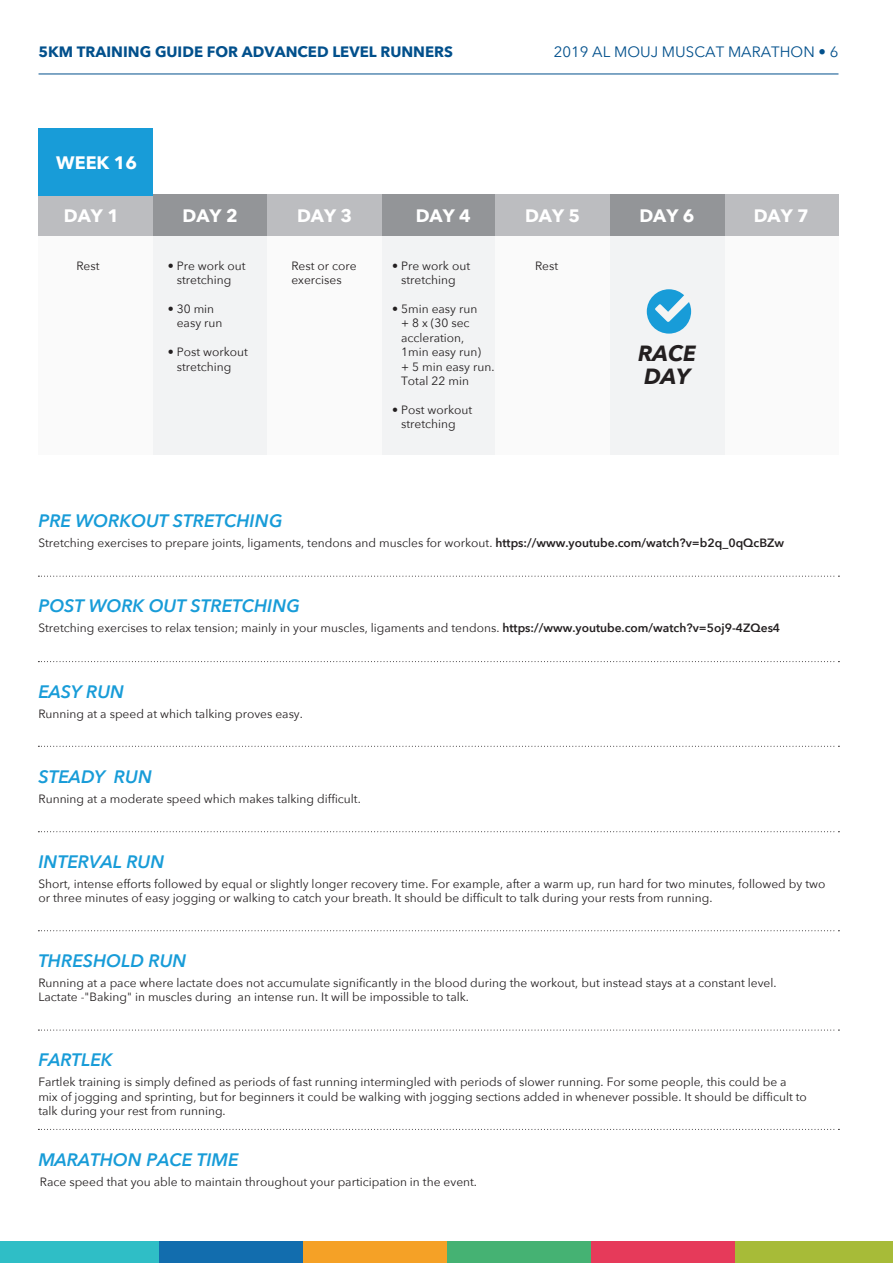
<style>
.page{position:relative;width:893px;height:1263px;background:#fff}
.page>*{position:absolute;margin:0;border:0;box-sizing:border-box;transform-origin:0 0}
.t1{font:italic 700 21.9px/23.2px "Avenir Next";color:#231f20}
.t2{font:italic 600 18px "Avenir Next";color:#189cd8}
.t3{font:700 18px "Avenir Next";color:#fff}
.t4{font:700 15px "Avenir Next";color:#02508c}
.t5{font:15px "Avenir Next";color:#02508c}
.t6{font:12px/14.4px "Avenir Next";color:#231f20}
.s1{font-weight:600}
</style>
<div class="page">
<div style="left:0;top:1241px;width:159px;height:22px;background:#2fbec6"></div>
<div style="left:159px;top:1241px;width:144px;height:22px;background:#126dae"></div>
<div style="left:303px;top:1241px;width:144px;height:22px;background:#f5a126"></div>
<div style="left:447px;top:1241px;width:145px;height:22px;background:#45b273"></div>
<div style="left:591px;top:1241px;width:145px;height:22px;background:#e63a5a"></div>
<div style="left:736px;top:1241px;width:157px;height:22px;background:#a7bb38"></div>
<hr style="left:39px;top:74px;width:799px;height:1px;background:#02508c">
<div style="left:153px;top:194px;width:114px;height:42px;background:#939598"></div>
<div style="left:39px;top:194px;width:114px;height:42px;background:#bcbdc0"></div>
<div style="left:38px;top:128px;width:115px;height:68px;background:#189cd8"></div>
<div style="left:381px;top:194px;width:114px;height:42px;background:#939598"></div>
<div style="left:267px;top:194px;width:115px;height:42px;background:#bcbdc0"></div>
<div style="left:495px;top:194px;width:115px;height:42px;background:#bcbdc0"></div>
<div style="left:724px;top:194px;width:114px;height:42px;background:#bcbdc0"></div>
<div style="left:610px;top:194px;width:114px;height:42px;background:#939598"></div>
<div style="left:153px;top:236px;width:114px;height:218px;background:#f2f3f4"></div>
<div style="left:39px;top:236px;width:114px;height:218px;background:#fafafa"></div>
<div style="left:381px;top:236px;width:114px;height:218px;background:#f2f3f4"></div>
<div style="left:267px;top:236px;width:115px;height:218px;background:#fafafa"></div>
<div style="left:495px;top:236px;width:115px;height:218px;background:#fafafa"></div>
<div style="left:724px;top:236px;width:114px;height:218px;background:#fafafa"></div>
<div style="left:610px;top:236px;width:114px;height:218px;background:#f2f3f4"></div>
<div style="left:647px;top:289px;width:44px;height:45px;background:#189cd8;border-radius:50%"></div>
<svg style="left:655px;top:294px;width:36px;height:28px"></svg>
<svg style="left:38px;top:576px;width:801px;height:1px"></svg>
<svg style="left:38px;top:661px;width:801px;height:1px"></svg>
<svg style="left:38px;top:746px;width:801px;height:1px"></svg>
<svg style="left:38px;top:831px;width:801px;height:1px"></svg>
<svg style="left:38px;top:930px;width:801px;height:1px"></svg>
<svg style="left:38px;top:1030px;width:801px;height:1px"></svg>
<svg style="left:38px;top:1129px;width:801px;height:1px"></svg>
<p class="t4" style="left:38px;top:39px;width:416px">5KM TRAINING GUIDE FOR ADVANCED LEVEL RUNNERS</p>
<h2 class="t3" style="left:56px;top:148px;width:82px">WEEK 16</h2>
<p class="t5" style="left:554px;top:39px;width:286px">2019 AL MOUJ MUSCAT MARATHON • 6</p>
<h2 class="t3" style="left:182px;top:200px;width:57px">DAY 2</h2>
<h2 class="t3" style="left:297px;top:200px;width:57px">DAY 3</h2>
<h2 class="t3" style="left:416px;top:200px;width:57px">DAY 4</h2>
<h2 class="t3" style="left:525px;top:200px;width:57px">DAY 5</h2>
<h2 class="t3" style="left:639px;top:200px;width:57px">DAY 6</h2>
<h2 class="t3" style="left:754px;top:200px;width:57px">DAY 7</h2>
<h2 class="t3" style="left:64px;top:200px;width:57px">DAY 1</h2>
<p class="t6" style="left:76px;top:258px;width:25px">Rest</p>
<p class="t6" style="left:291px;top:258px;width:67px">Rest or core exercises</p>
<p class="t6" style="left:168px;top:258px;width:79px">• Pre work out</p>
<p class="t6" style="left:535px;top:258px;width:25px">Rest</p>
<p class="t6" style="left:177px;top:272px;width:56px">stretching</p>
<p class="t6" style="left:177px;top:301px;width:47px;text-indent:-9px">• 30 min easy run</p>
<p class="t6" style="left:177px;top:344px;width:73px;text-indent:-9px">• Post workout stretching</p>
<h1 class="t1" style="left:638px;top:341px;width:59px">RACE<br>DAY</h1>
<p class="t6" style="left:392px;top:258px;width:79px;text-align:center">• Pre work out stretching</p>
<p class="t6" style="left:401px;top:301px;width:95px;text-indent:-9px">• 5min easy run<br>+ 8 x (30 sec accleration,<br>1min easy run)<br>+ 5 min easy run.<br>Total 22 min</p>
<p class="t6" style="left:401px;top:402px;width:73px;text-indent:-9px">• Post workout stretching</p>
<h2 class="t2" style="left:38px;top:505px;width:245px">PRE WORKOUT STRETCHING</h2>
<p class="t6" style="left:38px;top:535px;width:747px">Stretching exercises to prepare joints, ligaments, tendons and muscles for workout. <span class="s1">https://www.youtube.com/watch?v=b2q_0qQcBZw</span></p>
<h2 class="t2" style="left:38px;top:591px;width:263px">POST WORK OUT STRETCHING</h2>
<p class="t6" style="left:38px;top:620px;width:743px">Stretching exercises to relax tension; mainly in your muscles, ligaments and tendons. <span class="s1">https://www.youtube.com/watch?v=5oj9-4ZQes4</span></p>
<h2 class="t2" style="left:38px;top:676px;width:87px">EASY RUN</h2>
<p class="t6" style="left:38px;top:706px;width:266px">Running at a speed at which talking proves easy.</p>
<h2 class="t2" style="left:39px;top:761px;width:115px">STEADY RUN</h2>
<p class="t6" style="left:39px;top:791px;width:324px">Running at a moderate speed which makes talking difficult.</p>
<h2 class="t2" style="left:38px;top:846px;width:128px">INTERVAL RUN</h2>
<p class="t6" style="left:38px;top:876px;width:789px">Short, intense efforts followed by equal or slightly longer recovery time. For example, after a warm up, run hard for two minutes, followed by two or three minutes of easy jogging or walking to catch your breath. It should be difficult to talk during your rests from running.</p>
<h2 class="t2" style="left:38px;top:945px;width:150px">THRESHOLD RUN</h2>
<p class="t6" style="left:38px;top:975px;width:740px">Running at a pace where lactate does not accumulate significantly in the blood during the workout, but instead stays at a constant level.<br>Lactate -"Baking" in muscles during an intense run. It will be impossible to talk.</p>
<h2 class="t2" style="left:38px;top:1044px;width:76px">FARTLEK</h2>
<p class="t6" style="left:38px;top:1074px;width:770px">Fartlek training is simply defined as periods of fast running intermingled with periods of slower running. For some people, this could be a mix of jogging and sprinting, but for beginners it could be walking with jogging sections added in whenever possible. It should be difficult to talk during your rest from running.</p>
<h2 class="t2" style="left:38px;top:1144px;width:202px">MARATHON PACE TIME</h2>
<p class="t6" style="left:40px;top:1174px;width:439px">Race speed that you able to maintain throughout your participation in the event.</p>
</div>
